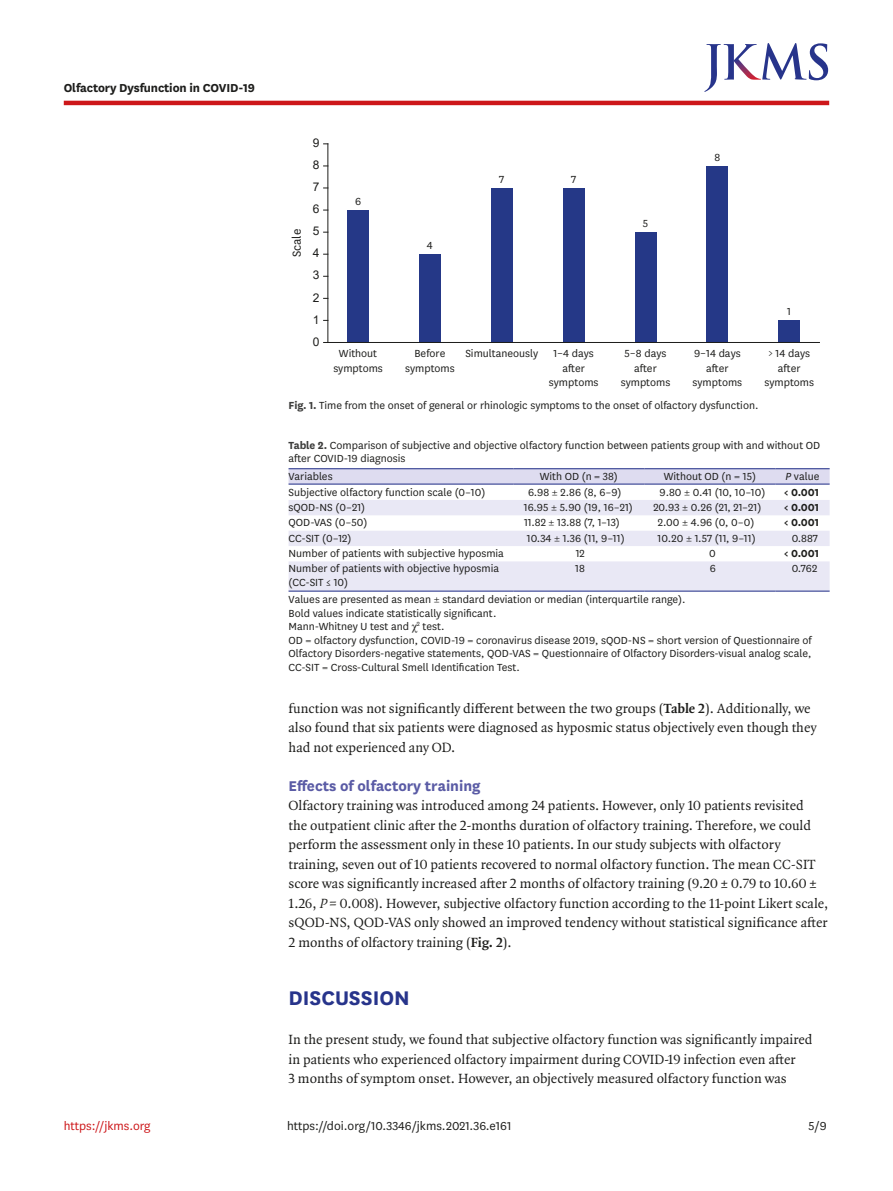
<style>
.page{position:relative;width:893px;height:1191px;background:#fff}
.page>*{position:absolute;margin:0;border:0;box-sizing:border-box;transform-origin:0 0}
.body_title1{font:700 23.1px "National";color:#27348b}
.body_title2{font:700 16.5px "National";color:#5a5ba5}
.body_p_first{font:14.25px/19.5px "Quadraat OT";color:#1d1d1b}
.doi_running_footer{font:13.5px "National";color:#1d1d1b}
.alt-title-type{font:700 13.5px "National";letter-spacing:-.01em;color:#1d1d1b}
.t1{font:13.5px "National";color:#cd171a}
.table-wrap-foot_p{font:12px/14.4px "National";color:#1d1d1b;text-align:center}
.tbody_entry{font:12px/13.5px "National";color:#1d1d1b}
.table-wrap_caption{font:12px/13.5px "National";color:#1d1d1b}
.fig_caption{font:12px "National";color:#1d1d1b}
.table-wrap-foot_p_fi{font:12px "National";color:#1d1d1b}
.thead_entry{font:12px "National";color:#1d1d1b}
.tbody_entry-2{font:700 12px "National";color:#1d1d1b}
.t2{font:12px "Arial";color:#1d1d1b}
.s1{font-weight:700;color:#3d3d3c}
.s2{font-style:italic}
.s3{font-family:"Times New Roman"}
.s4{font-weight:700}
</style>
<div class="page">
<hr style="left:64px;top:101px;width:765px;height:4px;background:#cd171a">
<svg style="left:704px;top:43px;width:124px;height:49px"></svg>
<div style="left:347px;top:210px;width:22px;height:132px;background:#253887"></div>
<div style="left:419px;top:254px;width:22px;height:88px;background:#253887"></div>
<div style="left:491px;top:188px;width:22px;height:154px;background:#253887"></div>
<div style="left:563px;top:188px;width:21px;height:154px;background:#253887"></div>
<div style="left:635px;top:232px;width:21px;height:110px;background:#253887"></div>
<div style="left:706px;top:166px;width:22px;height:176px;background:#253887"></div>
<div style="left:778px;top:320px;width:22px;height:22px;background:#253887"></div>
<hr style="left:328px;top:342px;width:491px;height:1px;background:#1d1d1b">
<hr style="left:327px;top:144px;width:1px;height:198px;background:#1d1d1b">
<svg style="left:289px;top:469px;width:541px;height:14px;background:#dad8ee"></svg>
<svg style="left:289px;top:500px;width:541px;height:90px;fill:#e9e8f5"></svg>
<hr style="left:289px;top:468px;width:224px;height:1px;background:#27348b">
<hr style="left:513px;top:468px;width:131px;height:1px;background:#27348b">
<hr style="left:644px;top:468px;width:131px;height:1px;background:#27348b">
<hr style="left:775px;top:468px;width:55px;height:1px;background:#27348b">
<hr style="left:289px;top:483px;width:224px;height:1px;background:#27348b">
<hr style="left:513px;top:483px;width:131px;height:1px;background:#27348b">
<hr style="left:644px;top:483px;width:131px;height:1px;background:#27348b">
<hr style="left:775px;top:483px;width:55px;height:1px;background:#27348b">
<hr style="left:289px;top:590px;width:224px;height:1px;background:#27348b">
<hr style="left:513px;top:590px;width:131px;height:1px;background:#27348b">
<hr style="left:644px;top:590px;width:131px;height:1px;background:#27348b">
<hr style="left:775px;top:590px;width:55px;height:1px;background:#27348b">
<p class="alt-title-type" style="left:64px;top:78px;width:193px">Olfactory Dysfunction in COVID-19</p>
<p class="doi_running_footer" style="left:288px;top:257px;width:30px;rotate:-90deg">Scale</p>
<p class="t2" style="left:313px;top:134px;width:8px">9</p>
<p class="t2" style="left:313px;top:157px;width:8px">8</p>
<p class="t2" style="left:313px;top:179px;width:8px">7</p>
<p class="t2" style="left:313px;top:201px;width:8px">6</p>
<p class="t2" style="left:313px;top:223px;width:8px">5</p>
<p class="t2" style="left:313px;top:245px;width:8px">4</p>
<p class="t2" style="left:313px;top:267px;width:8px">3</p>
<p class="t2" style="left:313px;top:289px;width:8px">2</p>
<p class="t2" style="left:313px;top:311px;width:8px">1</p>
<p class="t2" style="left:313px;top:333px;width:8px">0</p>
<p class="table-wrap-foot_p" style="left:355px;top:194px;width:8px">6</p>
<p class="table-wrap-foot_p" style="left:427px;top:238px;width:7px">4</p>
<p class="table-wrap-foot_p" style="left:499px;top:172px;width:7px">7</p>
<p class="table-wrap-foot_p" style="left:571px;top:172px;width:7px">7</p>
<p class="table-wrap-foot_p" style="left:643px;top:216px;width:7px">5</p>
<p class="table-wrap-foot_p" style="left:714px;top:150px;width:7px">8</p>
<p class="table-wrap-foot_p" style="left:787px;top:304px;width:5px">1</p>
<p class="table-wrap-foot_p" style="left:333px;top:346px;width:51px">Without symptoms</p>
<p class="table-wrap-foot_p" style="left:405px;top:346px;width:51px">Before symptoms</p>
<p class="table-wrap-foot_p" style="left:465px;top:346px;width:74px">Simultaneously</p>
<p class="table-wrap-foot_p" style="left:549px;top:346px;width:51px">1–4 days after symptoms</p>
<p class="table-wrap-foot_p" style="left:621px;top:346px;width:51px">5–8 days after symptoms</p>
<p class="table-wrap-foot_p" style="left:693px;top:346px;width:51px">9–14 days after symptoms</p>
<p class="table-wrap-foot_p" style="left:764px;top:346px;width:51px">&gt; 14 days after symptoms</p>
<p class="fig_caption" style="left:289px;top:398px;width:471px"><span class="s1">Fig. 1.</span> Time from the onset of general or rhinologic symptoms to the onset of olfactory dysfunction.</p>
<p class="table-wrap_caption" style="left:289px;top:438px;width:533px"><span class="s1">Table 2.</span> Comparison of subjective and objective olfactory function between patients group with and without OD after COVID-19 diagnosis</p>
<p class="thead_entry" style="left:289px;top:468px;width:46px">Variables</p>
<p class="thead_entry" style="left:540px;top:468px;width:80px">With OD (n = 38)</p>
<p class="thead_entry" style="left:664px;top:468px;width:94px">Without OD (n = 15)</p>
<p class="thead_entry" style="left:785px;top:468px;width:35px"><span class="s2">P</span> value</p>
<p class="tbody_entry" style="left:289px;top:485px;width:198px">Subjective olfactory function scale (0–10)</p>
<p class="tbody_entry" style="left:528px;top:485px;width:95px">6.98 ± 2.86 (8, 6–9)</p>
<p class="tbody_entry" style="left:660px;top:485px;width:107px">9.80 ± 0.41 (10, 10–10)</p>
<p class="tbody_entry-2" style="left:784px;top:483px;width:37px">&lt; 0.001</p>
<p class="tbody_entry" style="left:289px;top:500px;width:78px">sQOD-NS (0–21)</p>
<p class="tbody_entry" style="left:524px;top:500px;width:110px">16.95 ± 5.90 (19, 16–21)</p>
<p class="tbody_entry" style="left:653px;top:500px;width:110px">20.93 ± 0.26 (21, 21–21)</p>
<p class="tbody_entry-2" style="left:784px;top:499px;width:37px">&lt; 0.001</p>
<p class="tbody_entry" style="left:289px;top:515px;width:80px">QOD-VAS (0–50)</p>
<p class="tbody_entry" style="left:524px;top:515px;width:97px">11.82 ± 13.88 (7, 1–13)</p>
<p class="tbody_entry" style="left:658px;top:515px;width:98px">2.00 ± 4.96 (0, 0–0)</p>
<p class="tbody_entry-2" style="left:784px;top:514px;width:37px">&lt; 0.001</p>
<p class="tbody_entry" style="left:289px;top:531px;width:64px">CC-SIT (0–12)</p>
<p class="tbody_entry" style="left:527px;top:531px;width:99px">10.34 ± 1.36 (11, 9–11)</p>
<p class="tbody_entry" style="left:658px;top:531px;width:99px">10.20 ± 1.57 (11, 9–11)</p>
<p class="tbody_entry" style="left:792px;top:531px;width:28px">0.887</p>
<p class="tbody_entry" style="left:289px;top:546px;width:217px">Number of patients with subjective hyposmia</p>
<p class="tbody_entry" style="left:576px;top:546px;width:11px">12</p>
<p class="tbody_entry" style="left:709px;top:546px;width:8px">0</p>
<p class="tbody_entry-2" style="left:784px;top:545px;width:37px">&lt; 0.001</p>
<p class="tbody_entry" style="left:289px;top:561px;width:212px">Number of patients with objective hyposmia (CC-SIT ≤ 10)</p>
<p class="tbody_entry" style="left:575px;top:561px;width:11px">18</p>
<p class="tbody_entry" style="left:710px;top:561px;width:8px">6</p>
<p class="tbody_entry" style="left:792px;top:561px;width:27px">0.762</p>
<p class="table-wrap-foot_p_fi" style="left:289px;top:592px;width:399px">Values are presented as mean ± standard deviation or median (interquartile range).</p>
<p class="table-wrap-foot_p" style="left:289px;top:605px;width:209px">Bold values indicate statistically significant.</p>
<p class="table-wrap-foot_p" style="left:289px;top:619px;width:157px">Mann-Whitney U test and <span class="s3">χ</span><sup>2</sup> test.</p>
<p class="table-wrap-foot_p" style="left:289px;top:633px;width:525px;line-height:13.5px;text-align:justify">OD = olfactory dysfunction, COVID-19 = coronavirus disease 2019, sQOD-NS = short version of Questionnaire of Olfactory Disorders-negative statements, QOD-VAS = Questionnaire of Olfactory Disorders-visual analog scale, CC-SIT = Cross-Cultural Smell Identification Test.</p>
<p class="body_p_first" style="left:289px;top:698px;width:530px">function was not significantly different between the two groups (<span class="s4">Table 2</span>). Additionally, we also found that six patients were diagnosed as hyposmic status objectively even though they had not experienced any OD.</p>
<p class="body_title2" style="left:289px;top:774px;width:193px">Effects of olfactory training</p>
<p class="body_p_first" style="left:289px;top:796px;width:541px">Olfactory training was introduced among 24 patients. However, only 10 patients revisited<br>the outpatient clinic after the 2-months duration of olfactory training. Therefore, we could perform the assessment only in these 10 patients. In our study subjects with olfactory training, seven out of 10 patients recovered to normal olfactory function. The mean CC-SIT score was significantly increased after 2 months of olfactory training (9.20 ± 0.79 to 10.60 ± 1.26, <span class="s2">P</span> = 0.008). However, subjective olfactory function according to the 11-point Likert scale, sQOD-NS, QOD-VAS only showed an improved tendency without statistical significance after 2 months of olfactory training (<span class="s4">Fig. 2</span>).</p>
<p class="body_title1" style="left:289px;top:982px;width:123px">DISCUSSION</p>
<p class="body_p_first" style="left:289px;top:1030px;width:525px">In the present study, we found that subjective olfactory function was significantly impaired in patients who experienced olfactory impairment during COVID-19 infection even after<br>3 months of symptom onset. However, an objectively measured olfactory function was</p>
<p class="t1" style="left:64px;top:1116px;width:88px">https://jkms.org</p>
<p class="doi_running_footer" style="left:287px;top:1116px;width:226px">https://doi.org/10.3346/jkms.2021.36.e161</p>
<p class="doi_running_footer" style="left:808px;top:1116px;width:20px">5/9</p>
</div>
